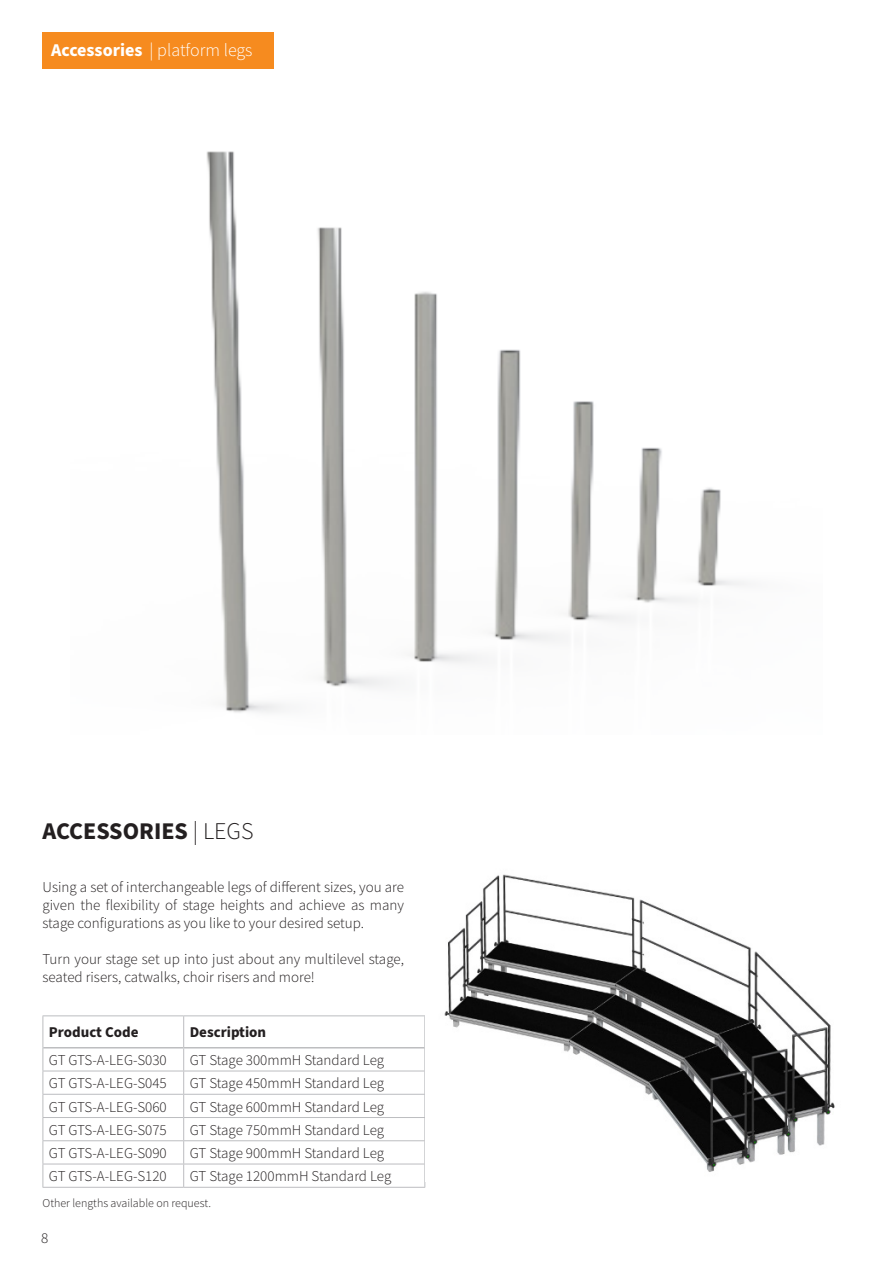
<style>
.page{position:relative;width:893px;height:1263px;background:#fff}
.page>*{position:absolute;margin:0;border:0;box-sizing:border-box;transform-origin:0 0}
.t1{font:700 24px "Source Sans Pro";color:#231f20}
.t2{font:300 18px "Source Sans Pro";color:#fff}
.t3{font:300 15px/18px "Source Sans Pro";color:#231f20;text-align:justify}
.t4{font:700 15px "Source Sans Pro";color:#231f20}
.t5{font:300 12px "Source Sans Pro";color:#231f20}
.s1{font-weight:700}
.s2{font-weight:300}
</style>
<div class="page">
<div style="left:43px;top:32px;width:231px;height:37px;background:#f68b1f"></div>
<hr style="left:43px;top:1015px;width:141px;height:1px;background:#bcbdc0">
<hr style="left:184px;top:1015px;width:241px;height:1px;background:#bcbdc0">
<svg style="left:43px;top:1016px;width:382px;height:171px"></svg>
<hr style="left:43px;top:1187px;width:141px;height:1px;background:#bcbdc0">
<hr style="left:184px;top:1187px;width:241px;height:1px;background:#bcbdc0">
<hr style="left:43px;top:1047px;width:141px;height:1px;background:#bcbdc0">
<hr style="left:184px;top:1047px;width:240px;height:1px;background:#bcbdc0">
<img style="left:206px;top:151px;width:541px;height:562px">
<img style="left:444px;top:874px;width:391px;height:298px">
<p class="t2" style="left:51px;top:39px;width:203px"><span class="s1">Accessories</span> | platform legs</p>
<p class="t1" style="left:43px;top:814px;width:213px">ACCESSORIES <span class="s2">| LEGS</span></p>
<p class="t3" style="left:43px;top:878px;width:363px">Using a set of interchangeable legs of different sizes, you are given the flexibility of stage heights and achieve as many stage configurations as you like to your desired setup.</p>
<p class="t3" style="left:43px;top:950px;width:363px">Turn your stage set up into just about any multilevel stage, seated risers, catwalks, choir risers and more!</p>
<p class="t4" style="left:49px;top:1022px;width:91px">Product Code</p>
<p class="t4" style="left:190px;top:1022px;width:78px">Description</p>
<p class="t3" style="left:49px;top:1051px;width:119px">GT GTS-A-LEG-S030</p>
<p class="t3" style="left:190px;top:1051px;width:196px">GT Stage 300mmH Standard Leg</p>
<p class="t3" style="left:49px;top:1074px;width:119px">GT GTS-A-LEG-S045</p>
<p class="t3" style="left:190px;top:1074px;width:196px">GT Stage 450mmH Standard Leg</p>
<p class="t3" style="left:49px;top:1097px;width:119px">GT GTS-A-LEG-S060</p>
<p class="t3" style="left:190px;top:1097px;width:196px">GT Stage 600mmH Standard Leg</p>
<p class="t3" style="left:49px;top:1121px;width:119px">GT GTS-A-LEG-S075</p>
<p class="t3" style="left:190px;top:1121px;width:196px">GT Stage 750mmH Standard Leg</p>
<p class="t3" style="left:49px;top:1144px;width:119px">GT GTS-A-LEG-S090</p>
<p class="t3" style="left:190px;top:1144px;width:196px">GT Stage 900mmH Standard Leg</p>
<p class="t3" style="left:49px;top:1167px;width:119px">GT GTS-A-LEG-S120</p>
<p class="t3" style="left:190px;top:1167px;width:203px">GT Stage 1200mmH Standard Leg</p>
<p class="t5" style="left:43px;top:1196px;width:170px">Other lengths available on request.</p>
<p class="t3" style="left:41px;top:1228px;width:9px">8</p>
</div>
